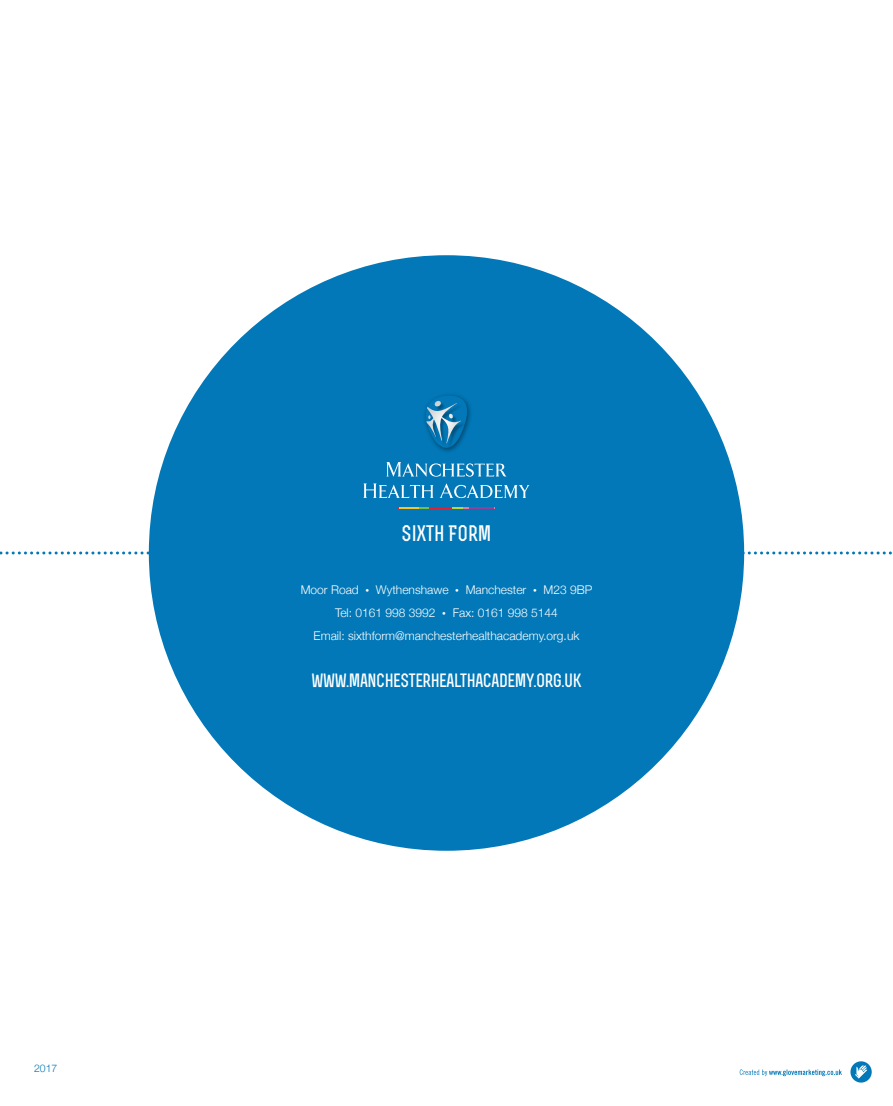
<style>
.page{position:relative;width:893px;height:1106px;background:#fff}
.page>*{position:absolute;margin:0;border:0;box-sizing:border-box;transform-origin:0 0}
.t1{font:700 21px "Rex";color:#fff}
.t2{font:700 18px "Rex";letter-spacing:-.02em;color:#fff}
.t3{font:300 12px/23px "Helvetica Neue";color:#fff;text-align:center}
.t4{font:300 10.5px "Helvetica Neue";color:#0278b8}
.s1{font-size:7.5px}
</style>
<div class="page">
<svg style="left:0;top:551px;width:892px;height:3px"></svg>
<div style="left:149px;top:255px;width:595px;height:595px;background:#0278b8;border-radius:50%"></div>
<svg style="left:740px;top:1069px;width:102px;height:7px"></svg>
<svg style="left:850px;top:1061px;width:22px;height:21px"></svg>
<svg style="left:363px;top:483px;width:167px;height:15px"></svg>
<hr style="left:399px;top:507px;width:95px;height:1px;background:#e91d2c">
<hr style="left:453px;top:507px;width:41px;height:1px;background:#f27496">
<svg style="left:469px;top:507px;width:25px;height:1px"></svg>
<svg style="left:399px;top:507px;width:29px;height:1px"></svg>
<svg style="left:386px;top:394px;width:121px;height:83px"></svg>
<p class="t4" style="left:34px;top:1059px;width:25px">2017</p>
<h1 class="t1" style="left:402px;top:520px;width:91px">SIXTH FORM</h1>
<p class="t3" style="left:301px;top:578px;width:293px">Moor Road <span class="s1">•</span> Wythenshawe <span class="s1">•</span> Manchester <span class="s1">•</span> M23 9BP<br>Tel: 0161 998 3992 <span class="s1">•</span> Fax: 0161 998 5144<br>Email: sixthform@manchesterhealthacademy.org.uk</p>
<h2 class="t2" style="left:311px;top:668px;width:272px">WWW.MANCHESTERHEALTHACADEMY.ORG.UK</h2>
</div>
